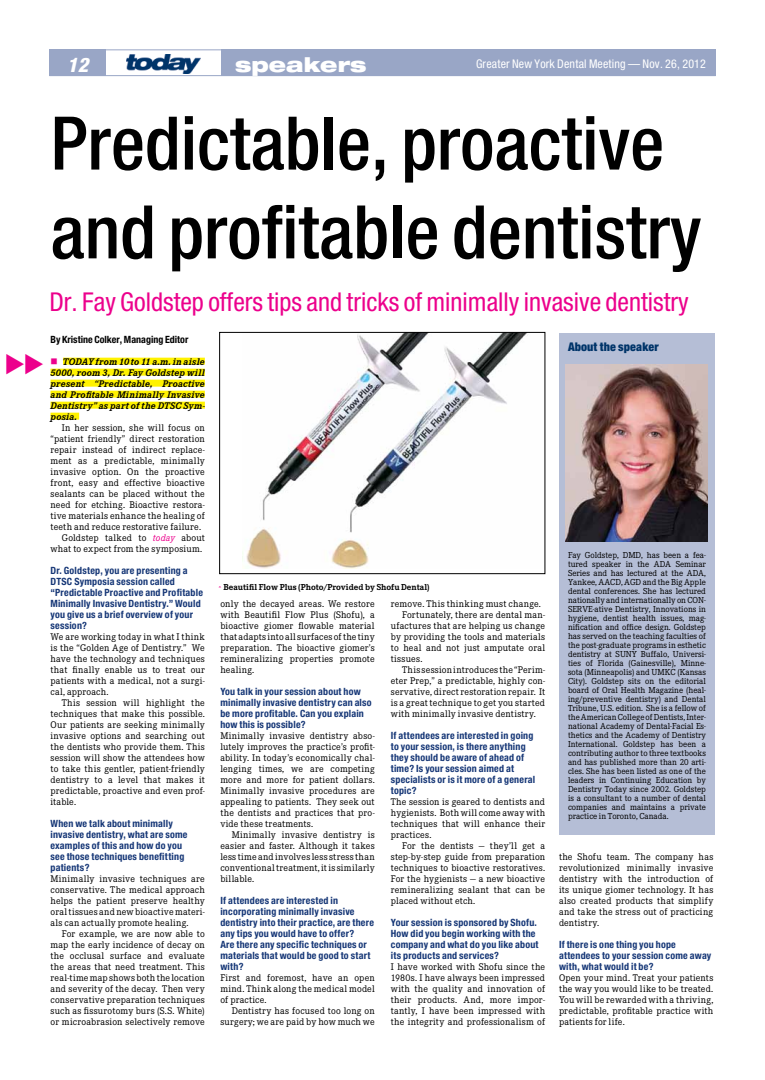
<style>
.page{position:relative;width:765px;height:1080px;background:#fff}
.page>*{position:absolute;margin:0;border:0;box-sizing:border-box;transform-origin:0 0}
.t1{font:500 condensed 74px/88.8px "Helvetica Neue";color:#000}
.t2{font:condensed 26px "Helvetica Neue";color:#ec008c}
.t3{font:900 expanded 20px "Helvetica Neue";color:#fff}
.t4{font:italic 800 condensed 20px "Helvetica Neue";color:#fff}
.t5{font:condensed 12px "Helvetica Neue";letter-spacing:.015em;color:#fff}
.t6{font:900 condensed 12px "Helvetica Neue";letter-spacing:.01em;color:#003469}
.t7{font:10px/11px "Corporate E";letter-spacing:.02em;color:#000;text-align:justify}
.t8{font:700 condensed 10px/11px "Helvetica Neue";letter-spacing:.02em;color:#153676}
.t9{font:italic 700 10px/11px "Corporate E";letter-spacing:.02em;color:#000;text-align:justify}
.t10{font:700 condensed 10px "Helvetica Neue";color:#000}
.t11{font:9px/9px "Corporate E";color:#000;text-align:justify}
.t12{font:700 9px "Corporate E";color:#000}
.s1{color:#ec008c}
.s2{font-style:italic;color:#ec008c}
</style>
<div class="page">
<div style="left:63px;top:358px;width:142px;height:7px;background:#fff200"></div>
<div style="left:50px;top:369px;width:155px;height:7px;background:#fff200"></div>
<div style="left:50px;top:380px;width:155px;height:7px;background:#fff200"></div>
<div style="left:50px;top:391px;width:155px;height:7px;background:#fff200"></div>
<div style="left:50px;top:402px;width:155px;height:7px;background:#fff200"></div>
<div style="left:50px;top:413px;width:29px;height:7px;background:#fff200"></div>
<div style="left:49px;top:49px;width:666px;height:27px;border:1px solid #99a6c6"></div>
<div style="left:221px;top:50px;width:495px;height:26px;background:#99a6c6"></div>
<div style="left:50px;top:50px;width:56px;height:26px;background:#99a6c6"></div>
<img style="left:127px;top:54px;width:73px;height:20px">
<div style="left:559px;top:333px;width:156px;height:501px;background:#b5bed6"></div>
<img style="left:566px;top:364px;width:142px;height:178px">
<img style="left:242px;top:334px;width:286px;height:234px">
<div style="left:219px;top:332px;width:326px;height:242px;border:1px solid #000"></div>
<h3 class="t4" style="left:67px;top:53px;width:23px">12</h3>
<h3 class="t3" style="left:235px;top:52px;width:133px">speakers</h3>
<p class="t5" style="left:476px;top:57px;width:231px">Greater New York Dental Meeting — Nov. 26, 2012</p>
<h1 class="t1" style="left:50px;top:98px;width:652px">Predictable, proactive and profitable dentistry</h1>
<h2 class="t2" style="left:50px;top:286px;width:641px">Dr. Fay Goldstep offers tips and tricks of minimally invasive dentistry</h2>
<p class="t10" style="left:50px;top:334px;width:139px">By Kristine Colker, Managing Editor</p>
<p class="t9" style="left:50px;top:356px;width:156px"><span class="s1">■</span> TODAY from 10 to 11 a.m. in aisle 5000, room 3, Dr. Fay Goldstep will present “Predictable, Proactive and Profitable Minimally Invasive Dentistry” as part of the DTSC Sym&shy;posia.</p>
<p class="t7" style="left:62px;top:423px;width:144px">In her session, she will focus on</p>
<p class="t7" style="left:51px;top:434px;width:156px">“patient friendly” direct restoration</p>
<p class="t7" style="left:51px;top:445px;width:156px">repair instead of indirect replace-</p>
<p class="t7" style="left:51px;top:456px;width:156px">ment as a predictable, minimally</p>
<p class="t7" style="left:51px;top:467px;width:156px">invasive option. On the proactive</p>
<p class="t7" style="left:51px;top:478px;width:156px">front, easy and effective bioactive</p>
<p class="t7" style="left:51px;top:489px;width:156px">sealants can be placed without the</p>
<p class="t7" style="left:51px;top:500px;width:156px">need for etching. Bioactive restora-</p>
<p class="t7" style="left:51px;top:511px;width:156px">tive materials enhance the healing of</p>
<p class="t7" style="left:51px;top:522px;width:152px">teeth and reduce restorative failure.</p>
<p class="t7" style="left:62px;top:533px;width:145px">Goldstep talked to <span class="s2">today</span> about</p>
<p class="t7" style="left:51px;top:544px;width:153px">what to expect from the symposium.</p>
<p class="t8" style="left:51px;top:565px;width:154px">Dr. Goldstep, you are presenting a<br>DTSC Symposia session called “Predictable Proactive and Profitable<br>Minimally Invasive Dentistry.” Would you give us a brief overview of your session?</p>
<p class="t7" style="left:51px;top:632px;width:156px">We are working today in what I think is the “Golden Age of Dentistry.” We have the technology and techniques that finally enable us to treat our patients with a medical, not a surgi&shy;cal, approach.</p>
<p class="t7" style="left:51px;top:698px;width:156px;text-indent:11px">This session will highlight the techniques that make this possible.<br>Our patients are seeking minimally invasive options and searching out the dentists who provide them. This session will show the attendees how to take this gentler, patient-friendly dentistry to a level that makes it predictable, proactive and even prof&shy;itable.</p>
<p class="t8" style="left:51px;top:818px;width:139px">When we talk about minimally invasive dentistry, what are some examples of this and how do you see those techniques benefitting patients?</p>
<p class="t7" style="left:51px;top:874px;width:156px">Minimally invasive techniques are conservative. The medical approach helps the patient preserve healthy oral tissues and new bioactive materi&shy;als can actually promote healing.</p>
<p class="t7" style="left:51px;top:929px;width:156px;text-indent:11px">For example, we are now able to map the early incidence of decay on the occlusal surface and evaluate the areas that need treatment. This real-time map shows both the location and severity of the decay. Then very conservative preparation techniques such as fissurotomy burs (S.S. White) or microabrasion selectively remove</p>
<p class="t6" style="left:568px;top:340px;width:92px">About the speaker</p>
<p class="t12" style="left:223px;top:582px;width:208px">Beautifil Flow Plus (Photo/Provided by Shofu Dental)</p>
<p class="t7" style="left:220px;top:599px;width:156px">only the decayed areas. We restore with Beautifil Flow Plus (Shofu), a bioactive giomer flowable material that adapts into all surfaces of the tiny preparation. The bioactive giomer’s remineralizing properties promote healing.</p>
<p class="t8" style="left:220px;top:686px;width:153px">You talk in your session about how minimally invasive dentistry can also be more profitable. Can you explain how this is possible?</p>
<p class="t7" style="left:220px;top:731px;width:156px">Minimally invasive dentistry abso&shy;lutely improves the practice’s profit&shy;ability. In today’s economically chal&shy;lenging times, we are competing more and more for patient dollars.<br>Minimally invasive procedures are appealing to patients. They seek out the dentists and practices that pro&shy;vide these treatments.</p>
<p class="t7" style="left:220px;top:830px;width:156px;text-indent:11px">Minimally invasive dentistry is easier and faster. Although it takes less time and involves less stress than conventional treatment, it is similarly billable.</p>
<p class="t8" style="left:220px;top:895px;width:155px">If attendees are interested in incorporating minimally invasive dentistry into their practice, are there any tips you would have to offer?<br>Are there any specific techniques or materials that would be good to start with?</p>
<p class="t7" style="left:220px;top:973px;width:156px">First and foremost, have an open mind. Think along the medical model of practice.</p>
<p class="t7" style="left:220px;top:1006px;width:156px;text-align:right">Dentistry has focused too long on surgery; we are paid by how much we</p>
<p class="t7" style="left:391px;top:599px;width:152px">remove. This thinking must change.</p>
<p class="t7" style="left:402px;top:610px;width:145px">Fortunately, there are dental man-</p>
<p class="t7" style="left:391px;top:621px;width:156px">ufactures that are helping us change</p>
<p class="t7" style="left:391px;top:632px;width:156px">by providing the tools and materials</p>
<p class="t7" style="left:391px;top:643px;width:156px">to heal and not just amputate oral</p>
<p class="t7" style="left:391px;top:654px;width:33px">tissues.</p>
<p class="t7" style="left:402px;top:665px;width:145px">This session introduces the “Perim-</p>
<p class="t7" style="left:391px;top:676px;width:156px">eter Prep,” a predictable, highly con-</p>
<p class="t7" style="left:391px;top:687px;width:156px">servative, direct restoration repair. It</p>
<p class="t7" style="left:391px;top:698px;width:156px">is a great technique to get you started</p>
<p class="t7" style="left:391px;top:709px;width:147px">with minimally invasive dentistry.</p>
<p class="t8" style="left:391px;top:730px;width:146px">If attendees are interested in going to your session, is there anything they should be aware of ahead of time? Is your session aimed at specialists or is it more of a general topic?</p>
<p class="t7" style="left:391px;top:797px;width:156px">The session is geared to dentists and hygienists. Both will come away with techniques that will enhance their practices.</p>
<p class="t7" style="left:391px;top:841px;width:156px;text-indent:11px">For the dentists — they’ll get a step-by-step guide from preparation techniques to bioactive restoratives.<br>For the hygienists — a new bioactive remineralizing sealant that can be placed without etch.</p>
<p class="t8" style="left:391px;top:917px;width:149px">Your session is sponsored by Shofu.<br>How did you begin working with the company and what do you like about its products and services?</p>
<p class="t7" style="left:391px;top:962px;width:156px">I have worked with Shofu since the 1980s. I have always been impressed with the quality and innovation of their products. And, more impor&shy;tantly, I have been impressed with the integrity and professionalism of</p>
<p class="t11" style="left:568px;top:551px;width:139px">Fay Goldstep, DMD, has been a fea&shy;tured speaker in the ADA Seminar Series and has lectured at the ADA, Yankee, AACD, AGD and the Big Apple dental conferences. She has lectured nationally and internationally on CON-SERVE-ative Dentistry, Innovations in hygiene, dentist health issues, mag&shy;nification and office design. Goldstep has served on the teaching faculties of the post-graduate programs in esthetic dentistry at SUNY Buffalo, Universi&shy;ties of Florida (Gainesville), Minne&shy;sota (Minneapolis) and UMKC (Kansas City). Goldstep sits on the editorial board of Oral Health Magazine (heal&shy;ing/preventive dentistry) and Dental Tribune, U.S. edition. She is a fellow of the American College of Dentists, Inter&shy;national Academy of Dental-Facial Es&shy;thetics and the Academy of Dentistry International. Goldstep has been a contributing author to three textbooks and has published more than 20 arti&shy;cles. She has been listed as one of the leaders in Continuing Education by Dentistry Today since 2002. Goldstep is a consultant to a number of dental companies and maintains a private practice in Toronto, Canada.</p>
<p class="t7" style="left:559px;top:852px;width:156px">the Shofu team. The company has revolutionized minimally invasive dentistry with the introduction of its unique giomer technology. It has also created products that simplify and take the stress out of practicing dentistry.</p>
<p class="t8" style="left:559px;top:939px;width:154px">If there is one thing you hope attendees to your session come away with, what would it be?</p>
<p class="t7" style="left:559px;top:973px;width:156px">Open your mind. Treat your patients the way you would like to be treated.<br>You will be rewarded with a thriving, predictable, profitable practice with patients for life.</p>
</div>
